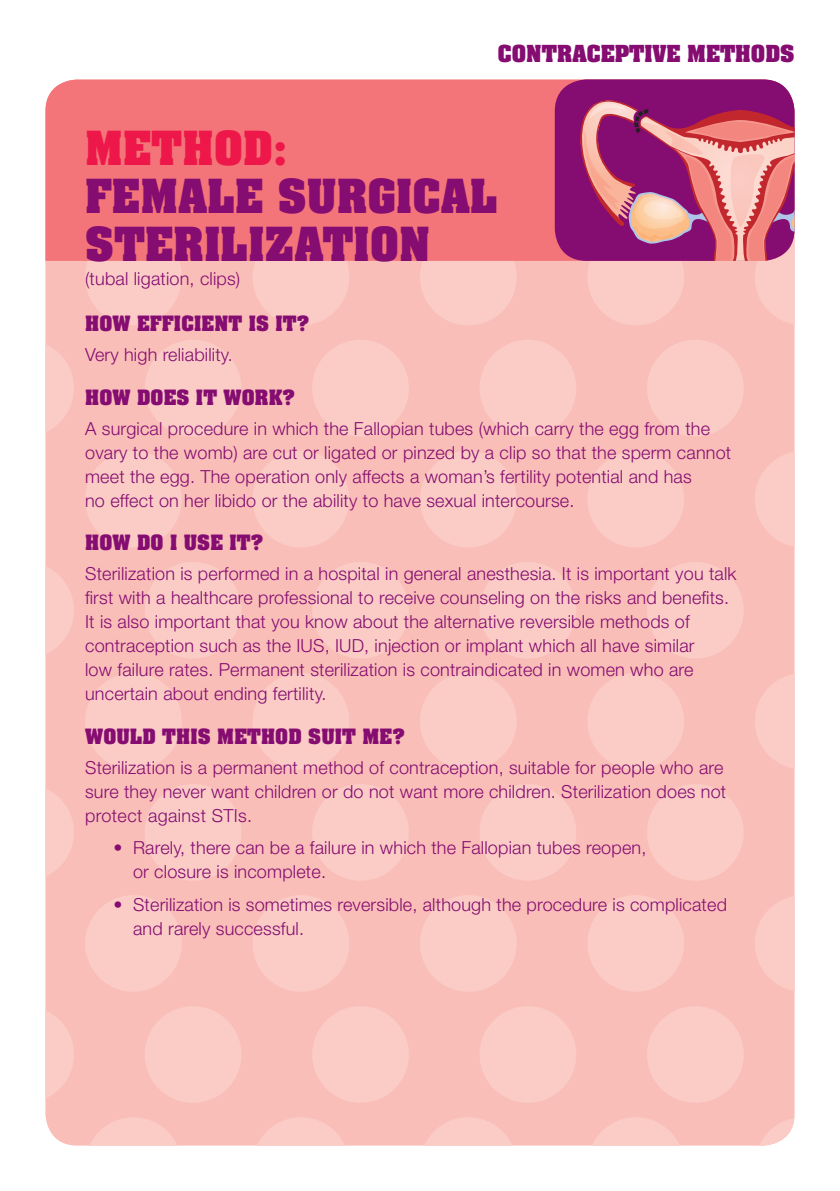
<style>
.page{position:relative;width:840px;height:1191px;background:#fff}
.page>*{position:absolute;margin:0;border:0;box-sizing:border-box;transform-origin:0 0}
.t1{font:700 40px/48px "Aachen";letter-spacing:.01em;color:#850c70}
.t2{font:700 40px "Aachen";letter-spacing:.01em;color:#ed1849}
.t3{font:700 20px "Aachen";color:#850c70}
.t4{font:300 18px/24px "Helvetica Neue LT Std";letter-spacing:.01em;color:#850c70}
.t5{font:700 18px "Aachen";letter-spacing:.01em;color:#850c70}
</style>
<div class="page">
<div style="left:45px;top:79px;width:749px;height:1066px;background:#fabeb9;border-radius:32px"></div>
<div style="left:85px;top:229px;width:97px;height:96px;background:#fbccc6;border-radius:50%"></div>
<div style="left:252px;top:229px;width:97px;height:96px;background:#fbccc6;border-radius:50%"></div>
<div style="left:420px;top:229px;width:96px;height:96px;background:#fbccc6;border-radius:50%"></div>
<svg style="left:45px;top:340px;width:29px;height:96px"></svg>
<div style="left:145px;top:340px;width:96px;height:96px;background:#fbccc6;border-radius:50%"></div>
<div style="left:312px;top:340px;width:96px;height:96px;background:#fbccc6;border-radius:50%"></div>
<div style="left:479px;top:340px;width:97px;height:96px;background:#fbccc6;border-radius:50%"></div>
<div style="left:646px;top:340px;width:97px;height:96px;background:#fbccc6;border-radius:50%"></div>
<div style="left:85px;top:451px;width:97px;height:96px;background:#fbccc6;border-radius:50%"></div>
<div style="left:252px;top:451px;width:97px;height:96px;background:#fbccc6;border-radius:50%"></div>
<div style="left:420px;top:451px;width:96px;height:96px;background:#fbccc6;border-radius:50%"></div>
<div style="left:587px;top:451px;width:96px;height:96px;background:#fbccc6;border-radius:50%"></div>
<svg style="left:755px;top:452px;width:39px;height:94px"></svg>
<svg style="left:45px;top:562px;width:29px;height:96px"></svg>
<div style="left:145px;top:562px;width:96px;height:96px;background:#fbccc6;border-radius:50%"></div>
<div style="left:312px;top:562px;width:96px;height:96px;background:#fbccc6;border-radius:50%"></div>
<div style="left:479px;top:562px;width:97px;height:96px;background:#fbccc6;border-radius:50%"></div>
<div style="left:646px;top:562px;width:97px;height:96px;background:#fbccc6;border-radius:50%"></div>
<div style="left:85px;top:673px;width:97px;height:96px;background:#fbccc6;border-radius:50%"></div>
<div style="left:252px;top:673px;width:97px;height:96px;background:#fbccc6;border-radius:50%"></div>
<div style="left:420px;top:673px;width:96px;height:96px;background:#fbccc6;border-radius:50%"></div>
<div style="left:587px;top:673px;width:96px;height:96px;background:#fbccc6;border-radius:50%"></div>
<svg style="left:755px;top:674px;width:39px;height:94px"></svg>
<svg style="left:45px;top:784px;width:29px;height:96px"></svg>
<div style="left:145px;top:784px;width:96px;height:96px;background:#fbccc6;border-radius:50%"></div>
<div style="left:312px;top:784px;width:96px;height:96px;background:#fbccc6;border-radius:50%"></div>
<div style="left:479px;top:784px;width:97px;height:96px;background:#fbccc6;border-radius:50%"></div>
<div style="left:646px;top:784px;width:97px;height:96px;background:#fbccc6;border-radius:50%"></div>
<div style="left:85px;top:895px;width:97px;height:96px;background:#fbccc6;border-radius:50%"></div>
<div style="left:252px;top:895px;width:97px;height:96px;background:#fbccc6;border-radius:50%"></div>
<div style="left:420px;top:895px;width:96px;height:96px;background:#fbccc6;border-radius:50%"></div>
<div style="left:587px;top:895px;width:96px;height:96px;background:#fbccc6;border-radius:50%"></div>
<svg style="left:755px;top:896px;width:39px;height:94px"></svg>
<svg style="left:45px;top:1006px;width:29px;height:96px"></svg>
<div style="left:145px;top:1006px;width:96px;height:96px;background:#fbccc6;border-radius:50%"></div>
<div style="left:312px;top:1006px;width:96px;height:96px;background:#fbccc6;border-radius:50%"></div>
<div style="left:479px;top:1006px;width:97px;height:96px;background:#fbccc6;border-radius:50%"></div>
<div style="left:646px;top:1006px;width:97px;height:96px;background:#fbccc6;border-radius:50%"></div>
<svg style="left:90px;top:1118px;width:87px;height:27px"></svg>
<svg style="left:258px;top:1118px;width:86px;height:27px"></svg>
<svg style="left:425px;top:1118px;width:87px;height:27px"></svg>
<svg style="left:593px;top:1118px;width:86px;height:27px"></svg>
<svg style="left:760px;top:1119px;width:34px;height:26px"></svg>
<div style="left:45px;top:79px;width:745px;height:182px;background:#f37579"></div>
<div style="left:554px;top:79px;width:240px;height:182px;background:#850c70;border-radius:32px"></div>
<svg style="left:573px;top:93px;width:221px;height:232px"></svg>
<p class="t3" style="left:497px;top:39px;width:298px">CONTRACEPTIVE METHODS</p>
<h1 class="t2" style="left:85px;top:119px;width:203px">METHOD:</h1>
<h1 class="t1" style="left:85px;top:171px;width:414px">FEMALE SURGICAL<br>STERILIZATION</h1>
<p class="t4" style="left:85px;top:266px;width:156px">(tubal ligation, clips)</p>
<p class="t5" style="left:85px;top:311px;width:226px">HOW EFFICIENT IS IT?</p>
<p class="t4" style="left:85px;top:342px;width:149px">Very high reliability.</p>
<p class="t5" style="left:85px;top:384px;width:211px">HOW DOES IT WORK?</p>
<p class="t4" style="left:85px;top:416px;width:647px">A surgical procedure in which the Fallopian tubes (which carry the egg from the ovary to the womb) are cut or ligated or pinzed by a clip so that the sperm cannot meet the egg. The operation only affects a woman’s fertility potential and has<br>no effect on her libido or the ability to have sexual intercourse.</p>
<p class="t5" style="left:85px;top:530px;width:180px">HOW DO I USE IT?</p>
<p class="t4" style="left:85px;top:561px;width:652px">Sterilization is performed in a hospital in general anesthesia. It is important you talk first with a healthcare professional to receive counseling on the risks and benefits.<br>It is also important that you know about the alternative reversible methods of contraception such as the IUS, IUD, injection or implant which all have similar<br>low failure rates. Permanent sterilization is contraindicated in women who are uncertain about ending fertility.</p>
<p class="t5" style="left:85px;top:723px;width:321px">WOULD THIS METHOD SUIT ME?</p>
<p class="t4" style="left:85px;top:755px;width:642px">Sterilization is a permanent method of contraception, suitable for people who are sure they never want children or do not want more children. Sterilization does not protect against STIs.</p>
<p class="t4" style="left:133px;top:835px;width:514px;text-indent:-20px">• Rarely, there can be a failure in which the Fallopian tubes reopen, or closure is incomplete.</p>
<p class="t4" style="left:133px;top:892px;width:595px;text-indent:-20px">• Sterilization is sometimes reversible, although the procedure is complicated and rarely successful.</p>
</div>
